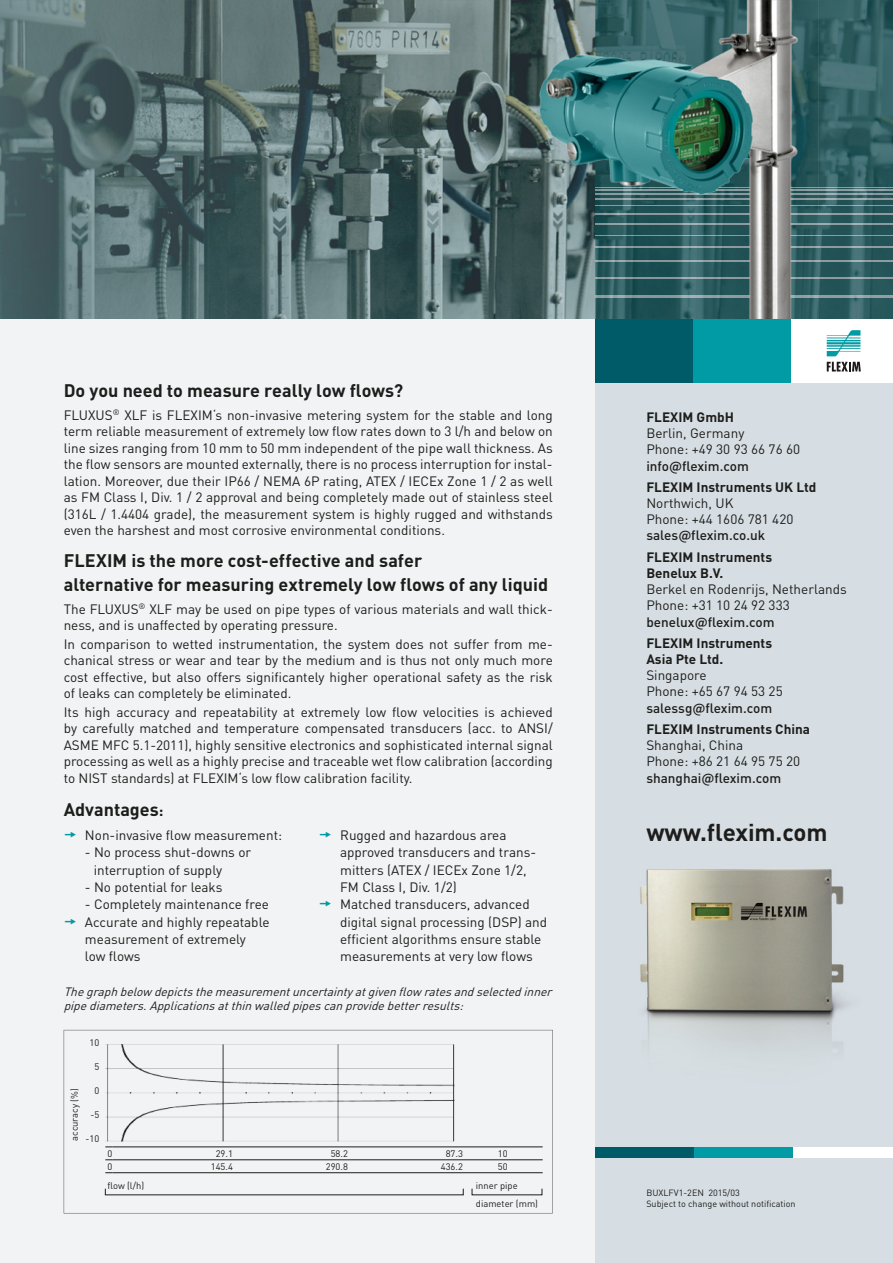
<style>
.page{position:relative;width:893px;height:1263px;background:#f1f3f4}
.page>*{position:absolute;margin:0;border:0;box-sizing:border-box;transform-origin:0 0}
.t1{font:700 24px "DIN Pro";color:#1d1d1b}
.t2{font:700 18px/23.4px "DIN Pro";color:#1d1d1b}
.t3{font:13.5px/16.5px "DIN Pro";color:#1d1d1b}
.t4{font:700 13.5px/16.2px "DIN Pro";color:#1d1d1b}
.t5{font:500 13.5px "DIN Pro";color:#1d1d1b}
.t6{font:italic 12px/14.4px "DIN Pro";color:#1d1d1b}
.t7{font:9.45px/17.4px "DIN Pro";color:#1d1d1b}
.t8{font:9px/10.8px "DIN Pro";color:#1d1d1b}
.s1{font-size:15px}
.s2{color:#009ba4}
</style>
<div class="page">
<div style="left:595px;top:0;width:298px;height:1263px;background:#d7dee3"></div>
<img style="left:0;top:0;width:519px;height:53px">
<img style="left:0;top:53px;width:519px;height:266px">
<img style="left:519px;top:0;width:374px;height:319px">
<img style="left:818px;top:187px;width:75px;height:1px">
<img style="left:818px;top:190px;width:75px;height:1px">
<img style="left:818px;top:194px;width:75px;height:1px">
<img style="left:818px;top:199px;width:75px;height:1px">
<img style="left:818px;top:205px;width:75px;height:1px">
<img style="left:818px;top:213px;width:75px;height:1px">
<img style="left:818px;top:224px;width:75px;height:1px">
<img style="left:818px;top:235px;width:75px;height:1px">
<img style="left:818px;top:247px;width:75px;height:1px">
<img style="left:818px;top:261px;width:75px;height:1px">
<img style="left:818px;top:277px;width:75px;height:1px">
<img style="left:818px;top:296px;width:75px;height:1px">
<div style="left:595px;top:1147px;width:99px;height:11px;background:#005b68"></div>
<div style="left:694px;top:1147px;width:100px;height:11px;background:#009ba4"></div>
<div style="left:794px;top:1147px;width:99px;height:11px;background:#fff"></div>
<img style="left:640px;top:869px;width:209px;height:178px">
<img style="left:595px;top:0;width:223px;height:319px">
<div style="left:595px;top:319px;width:98px;height:64px;background:#005b68"></div>
<div style="left:693px;top:319px;width:98px;height:64px;background:#009ba4"></div>
<div style="left:791px;top:319px;width:102px;height:64px;background:#fff"></div>
<svg style="left:826px;top:330px;width:35px;height:26px"></svg>
<svg style="left:827px;top:362px;width:34px;height:10px"></svg>
<svg style="left:64px;top:1030px;width:489px;height:183px"></svg>
<img style="left:104px;top:1035px;width:360px;height:109px">
<hr style="left:112px;top:1147px;width:236px;height:1px;background:#1d1d1b">
<hr style="left:348px;top:1147px;width:195px;height:1px;background:#1d1d1b">
<hr style="left:112px;top:1160px;width:236px;height:1px;background:#1d1d1b">
<hr style="left:348px;top:1160px;width:195px;height:1px;background:#1d1d1b">
<hr style="left:112px;top:1172px;width:236px;height:1px;background:#1d1d1b">
<hr style="left:348px;top:1172px;width:195px;height:1px;background:#1d1d1b">
<h2 class="t2" style="left:64px;top:381px;width:341px">Do you need to measure really low flows?</h2>
<p class="t3" style="left:64px;top:408px;width:491px;text-align:justify">FLUXUS<sup>®</sup> XLF is FLEXIM‘s non-invasive metering system for the stable and long term reliable measurement of extremely low flow rates down to 3 l/h and below on line sizes ranging from 10 mm to 50 mm independent of the pipe wall thickness. As the flow sensors are mounted externally, there is no process interruption for instal&shy;lation. Moreover, due their IP66 / NEMA 6P rating, ATEX / IECEx Zone 1 / 2 as well as FM Class I, Div. 1 / 2 approval and being completely made out of stainless steel (316L / 1.4404 grade), the measurement system is highly rugged and withstands even the harshest and most corrosive environmental conditions.</p>
<h2 class="t2" style="left:64px;top:551px;width:486px">FLEXIM is the more cost-effective and safer<br>alternative for measuring extremely low flows of any liquid</h2>
<p class="t3" style="left:64px;top:602px;width:490px">The FLUXUS<sup>®</sup> XLF may be used on pipe types of various materials and wall thick&shy;ness, and is unaffected by operating pressure.</p>
<p class="t3" style="left:64px;top:637px;width:491px;text-align:justify">In comparison to wetted instrumentation, the system does not suffer from me&shy;chanical stress or wear and tear by the medium and is thus not only much more cost effective, but also offers significantely higher operational safety as the risk of leaks can completely be eliminated.</p>
<p class="t3" style="left:64px;top:705px;width:491px;text-align:justify">Its high accuracy and repeatability at extremely low flow velocities is achieved by carefully matched and temperature compensated transducers (acc. to ANSI/ ASME MFC 5.1-2011), highly sensitive electronics and sophisticated internal signal processing as well as a highly precise and traceable wet flow calibration (according to NIST standards) at FLEXIM‘s low flow calibration facility.</p>
<p class="t4" style="left:646px;top:411px;width:89px">FLEXIM GmbH</p>
<p class="t3" style="left:646px;top:427px;width:155px">Berlin, Germany<br>Phone: +49 30 93 66 76 60</p>
<p class="t5" style="left:646px;top:461px;width:104px">info@flexim.com</p>
<p class="t4" style="left:646px;top:480px;width:172px">FLEXIM Instruments UK Ltd</p>
<p class="t3" style="left:646px;top:497px;width:149px">Northwich, UK<br>Phone: +44 1606 781 420</p>
<p class="t5" style="left:646px;top:531px;width:120px">sales@flexim.co.uk</p>
<p class="t4" style="left:646px;top:550px;width:127px">FLEXIM Instruments<br>Benelux B.V.</p>
<p class="t3" style="left:646px;top:583px;width:202px">Berkel en Rodenrijs, Netherlands<br>Phone: +31 10 24 92 333</p>
<p class="t5" style="left:646px;top:617px;width:130px">benelux@flexim.com</p>
<p class="t4" style="left:646px;top:636px;width:127px">FLEXIM Instruments<br>Asia Pte Ltd.</p>
<p class="t3" style="left:646px;top:669px;width:138px">Singapore<br>Phone: +65 67 94 53 25</p>
<p class="t5" style="left:646px;top:703px;width:127px">salessg@flexim.com</p>
<p class="t4" style="left:646px;top:723px;width:165px">FLEXIM Instruments China</p>
<p class="t3" style="left:646px;top:739px;width:155px">Shanghai, China<br>Phone: +86 21 64 95 75 20</p>
<p class="t5" style="left:646px;top:773px;width:136px">shanghai@flexim.com</p>
<h2 class="t2" style="left:64px;top:800px;width:101px">Advantages<span class="s1">:</span></h2>
<p class="t3" style="left:64px;top:829px;width:220px"><span class="s2">▼</span> Non-invasive flow measurement:</p>
<p class="t3" style="left:94px;top:845px;width:159px;line-height:17.2px;text-indent:-9px">- No process shut-downs or interruption of supply</p>
<p class="t3" style="left:85px;top:880px;width:139px">- No potential for leaks</p>
<p class="t3" style="left:85px;top:898px;width:186px">- Completely maintenance free</p>
<p class="t3" style="left:85px;top:915px;width:186px;line-height:17.2px;text-indent:-21px"><span class="s2">▼</span> Accurate and highly repeatable measurement of extremely low flows</p>
<p class="t3" style="left:319px;top:829px;width:189px"><span class="s2">▼</span> Rugged and hazardous area</p>
<h1 class="t1" style="left:646px;top:823px;width:183px">www.flexim.com</h1>
<p class="t3" style="left:340px;top:845px;width:197px;line-height:17.2px">approved transducers and trans&shy;mitters (ATEX / IECEx Zone 1/2,<br>FM Class I, Div. 1/2)</p>
<p class="t3" style="left:340px;top:898px;width:209px;line-height:17.2px;text-indent:-21px"><span class="s2">▼</span> Matched transducers, advanced digital signal processing (DSP) and efficient algorithms ensure stable measurements at very low flows</p>
<p class="t6" style="left:64px;top:986px;width:492px">The graph below depicts the measurementuncertaintyatgiven flow rates and selected inner pipe diameters.Applications atthin walled pipes can provide betterresults:</p>
<p class="t7" style="left:89px;top:1035px;width:11px">10</p>
<p class="t7" style="left:94px;top:1059px;width:6px">5</p>
<p class="t7" style="left:94px;top:1083px;width:6px">0</p>
<p class="t7" style="left:90px;top:1107px;width:10px">-5</p>
<p class="t7" style="left:85px;top:1131px;width:15px">-10</p>
<p class="t7" style="left:67px;top:1141px;width:54px;rotate:-90deg">accuracy (%)</p>
<p class="t7" style="left:108px;top:1146px;width:6px">0</p>
<p class="t7" style="left:216px;top:1146px;width:19px">29.1</p>
<p class="t7" style="left:331px;top:1146px;width:19px">58.2</p>
<p class="t7" style="left:446px;top:1146px;width:19px">87.3</p>
<p class="t7" style="left:498px;top:1146px;width:11px">10</p>
<p class="t7" style="left:108px;top:1159px;width:6px">0</p>
<p class="t7" style="left:211px;top:1159px;width:24px">145.4</p>
<p class="t7" style="left:326px;top:1159px;width:24px">290.8</p>
<p class="t7" style="left:441px;top:1159px;width:24px">436.2</p>
<p class="t7" style="left:498px;top:1159px;width:11px">50</p>
<p class="t7" style="left:107px;top:1178px;width:38px">flow (l/h)</p>
<p class="t7" style="left:476px;top:1178px;width:64px">inner pipe diameter (mm)</p>
<p class="t8" style="left:646px;top:1188px;width:151px">BUXLFV1-2EN 2015/03<br>Subject to change without notification</p>
</div>
